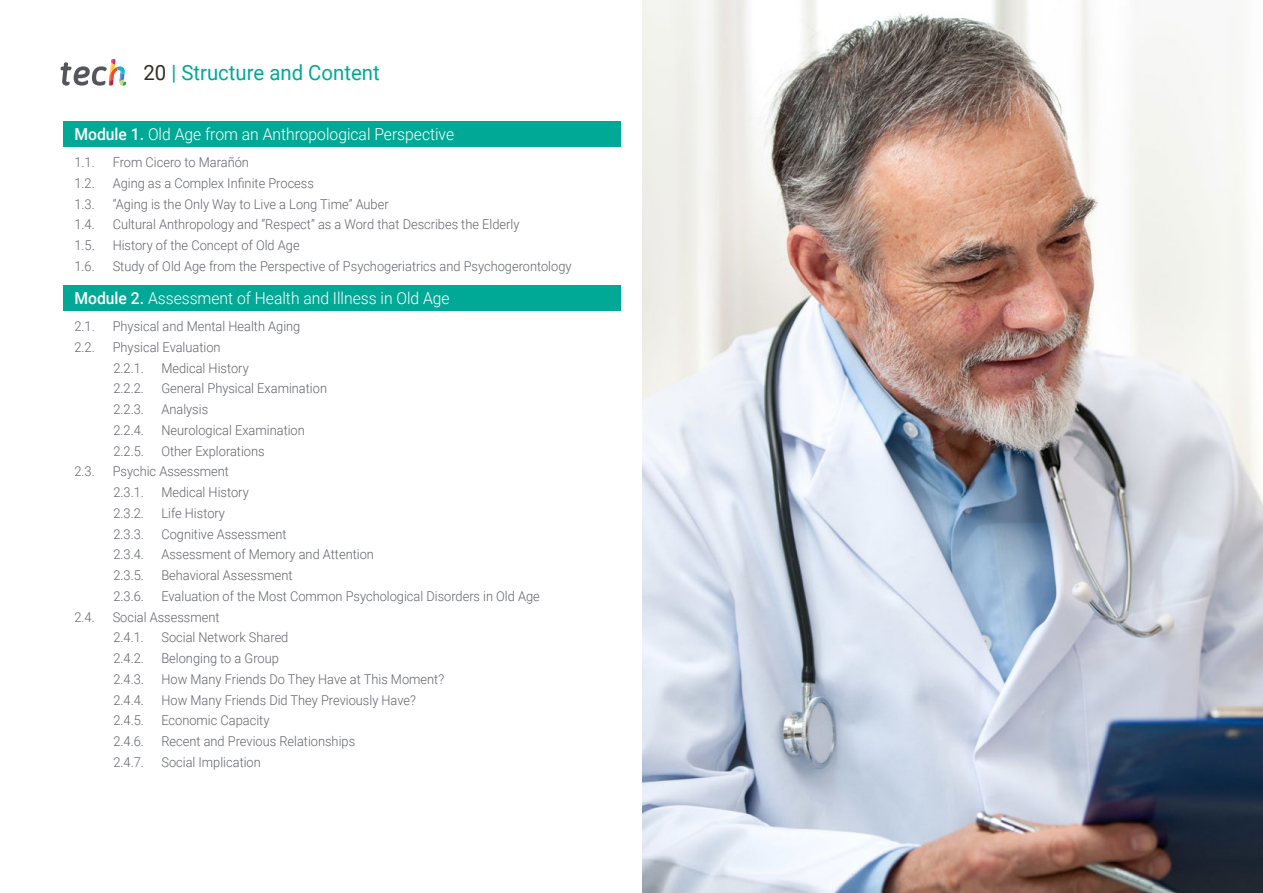
<style>
.page{position:relative;width:1263px;height:893px;background:#fff}
.page>*{position:absolute;margin:0;border:0;box-sizing:border-box;transform-origin:0 0}
.t1{font:21px "Roboto";color:#00a996}
.t2{font:300 16.5px "Roboto";color:#fff;scale:.95 1}
.t3{font:300 13.5px/20.7px "Roboto";color:#61646a;scale:.95 1}
.s1{color:#312e20}
.s2{font-weight:500}
</style>
<div class="page">
<svg style="left:61px;top:59px;width:65px;height:27px"></svg>
<div style="left:64px;top:121px;width:557px;height:25px;background:#00a996"></div>
<div style="left:64px;top:285px;width:557px;height:25px;background:#00a996"></div>
<img style="left:642px;top:0;width:621px;height:893px">
<h1 class="t1" style="left:144px;top:57px;width:238px"><span class="s1">20</span> | Structure and Content</h1>
<p class="t2" style="left:74px;top:123px;width:401px"><span class="s2">Module 1.</span> Old Age from an Anthropological Perspective</p>
<p class="t3" style="left:74px;top:151px;width:23px">1.1.</p>
<p class="t3" style="left:113px;top:151px;width:145px">From Cicero to Marañón</p>
<p class="t3" style="left:74px;top:172px;width:23px">1.2.</p>
<p class="t3" style="left:113px;top:172px;width:213px">Aging as a Complex Infinite Process</p>
<p class="t3" style="left:74px;top:193px;width:23px">1.3.</p>
<p class="t3" style="left:113px;top:193px;width:292px">“Aging is the Only Way to Live a Long Time” Auber</p>
<p class="t3" style="left:74px;top:214px;width:23px">1.4.</p>
<p class="t3" style="left:113px;top:214px;width:430px">Cultural Anthropology and “Respect” as a Word that Describes the Elderly</p>
<p class="t3" style="left:74px;top:234px;width:23px">1.5.</p>
<p class="t3" style="left:113px;top:234px;width:198px">History of the Concept of Old Age</p>
<p class="t3" style="left:74px;top:255px;width:23px">1.6.</p>
<p class="t3" style="left:113px;top:255px;width:484px">Study of Old Age from the Perspective of Psychogeriatrics and Psychogerontology</p>
<p class="t2" style="left:74px;top:287px;width:397px"><span class="s2">Module 2.</span> Assessment of Health and Illness in Old Age</p>
<p class="t3" style="left:74px;top:315px;width:23px">2.1.</p>
<p class="t3" style="left:113px;top:315px;width:199px">Physical and Mental Health Aging</p>
<p class="t3" style="left:74px;top:336px;width:23px">2.2.</p>
<p class="t3" style="left:113px;top:336px;width:115px">Physical Evaluation<br>2.2.1.</p>
<p class="t3" style="left:161px;top:357px;width:93px">Medical History</p>
<p class="t3" style="left:113px;top:378px;width:34px">2.2.2.</p>
<p class="t3" style="left:161px;top:378px;width:176px">General Physical Examination</p>
<p class="t3" style="left:113px;top:398px;width:34px">2.2.3.</p>
<p class="t3" style="left:161px;top:398px;width:51px">Analysis</p>
<p class="t3" style="left:113px;top:419px;width:34px">2.2.4.</p>
<p class="t3" style="left:161px;top:419px;width:152px">Neurological Examination</p>
<p class="t3" style="left:113px;top:440px;width:34px">2.2.5.</p>
<p class="t3" style="left:161px;top:440px;width:110px">Other Explorations</p>
<p class="t3" style="left:74px;top:461px;width:23px">2.3.</p>
<p class="t3" style="left:113px;top:461px;width:124px">Psychic Assessment<br>2.3.1.</p>
<p class="t3" style="left:161px;top:481px;width:93px">Medical History</p>
<p class="t3" style="left:113px;top:502px;width:34px">2.3.2.</p>
<p class="t3" style="left:161px;top:502px;width:68px">Life History</p>
<p class="t3" style="left:113px;top:523px;width:34px">2.3.3.</p>
<p class="t3" style="left:161px;top:523px;width:133px">Cognitive Assessment</p>
<p class="t3" style="left:113px;top:544px;width:34px">2.3.4.</p>
<p class="t3" style="left:161px;top:544px;width:225px">Assessment of Memory and Attention</p>
<p class="t3" style="left:113px;top:564px;width:34px">2.3.5.</p>
<p class="t3" style="left:161px;top:564px;width:140px">Behavioral Assessment</p>
<p class="t3" style="left:113px;top:585px;width:34px">2.3.6.</p>
<p class="t3" style="left:161px;top:585px;width:400px">Evaluation of the Most Common Psychological Disorders in Old Age</p>
<p class="t3" style="left:74px;top:606px;width:23px">2.4.</p>
<p class="t3" style="left:113px;top:606px;width:114px">Social Assessment<br>2.4.1.</p>
<p class="t3" style="left:161px;top:627px;width:135px">Social Network Shared</p>
<p class="t3" style="left:113px;top:647px;width:34px">2.4.2.</p>
<p class="t3" style="left:161px;top:647px;width:125px">Belonging to a Group</p>
<p class="t3" style="left:113px;top:668px;width:34px">2.4.3.</p>
<p class="t3" style="left:161px;top:668px;width:299px">How Many Friends Do They Have at This Moment?</p>
<p class="t3" style="left:113px;top:689px;width:34px">2.4.4.</p>
<p class="t3" style="left:161px;top:689px;width:269px">How Many Friends Did They Previously Have?</p>
<p class="t3" style="left:113px;top:710px;width:34px">2.4.5.</p>
<p class="t3" style="left:161px;top:710px;width:115px">Economic Capacity</p>
<p class="t3" style="left:113px;top:730px;width:34px">2.4.6.</p>
<p class="t3" style="left:161px;top:730px;width:205px">Recent and Previous Relationships</p>
<p class="t3" style="left:113px;top:751px;width:34px">2.4.7.</p>
<p class="t3" style="left:161px;top:751px;width:106px">Social Implication</p>
</div>
